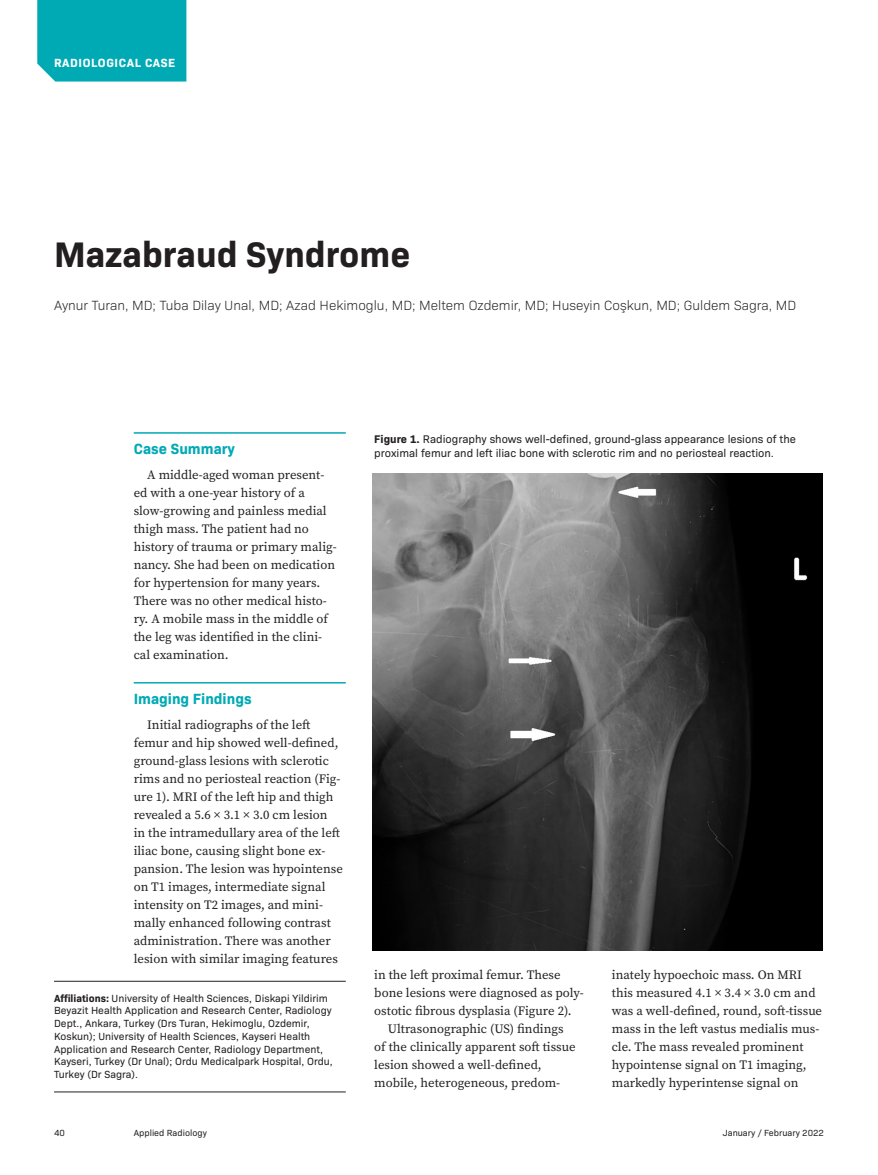
<style>
.page{position:relative;width:878px;height:1175px;background:#fff}
.page>*{position:absolute;margin:0;border:0;box-sizing:border-box;transform-origin:0 0}
.t1{font:700 36px "Bio Sans";color:#231f20}
.Heading-Rad-Case{font:700 15px "Bio Sans";color:#00aab5}
.Author{font:300 13.5px "Bio Sans";color:#231f20}
.Body{font:12.75px/18px "Source Serif Pro";color:#231f20}
.Header-Section{font:700 12px "Bio Sans";letter-spacing:.05em;color:#fff}
.Figure{font:11.25px/13.5px "Bio Sans";color:#231f20}
.Affiliations{font:10.5px/12.8px "Bio Sans";color:#231f20}
.t2{font:9px "Bio Sans";color:#231f20}
.s1{font-weight:700}
</style>
<div class="page">
<div style="left:37px;top:0;width:149px;height:82px;background:#00aab5"></div>
<hr style="left:134px;top:432px;width:212px;height:2px;background:#00aab5">
<hr style="left:134px;top:682px;width:212px;height:1px;background:#00aab5">
<hr style="left:54px;top:981px;width:292px;height:1px;background:#231f20">
<hr style="left:54px;top:1091px;width:292px;height:1px;background:#231f20">
<img style="left:373px;top:473px;width:450px;height:477px">
<p class="Header-Section" style="left:54px;top:54px;width:123px">RADIOLOGICAL CASE</p>
<p class="t1" style="left:54px;top:227px;width:358px">Mazabraud Syndrome</p>
<p class="Author" style="left:54px;top:296px;width:743px">Aynur Turan, MD; Tuba Dilay Unal, MD; Azad Hekimoglu, MD; Meltem Ozdemir, MD; Huseyin Coşkun, MD; Guldem Sagra, MD</p>
<p class="Heading-Rad-Case" style="left:134px;top:437px;width:103px">Case Summary</p>
<p class="Body" style="left:134px;top:465px;width:204px;text-indent:14px">A middle-aged woman present&shy;ed with a one-year history of a slow-growing and painless medial thigh mass. The patient had no history of trauma or primary malig&shy;nancy. She had been on medication for hypertension for many years.<br>There was no other medical histo&shy;ry. A mobile mass in the middle of the leg was identified in the clini&shy;cal examination.</p>
<p class="Heading-Rad-Case" style="left:134px;top:687px;width:119px">Imaging Findings</p>
<p class="Body" style="left:134px;top:715px;width:211px;text-indent:14px">Initial radiographs of the left femur and hip showed well-defined, ground-glass lesions with sclerotic rims and no periosteal reaction (Fig&shy;ure 1). MRI of the left hip and thigh revealed a 5.6 × 3.1 × 3.0 cm lesion<br>in the intramedullary area of the left iliac bone, causing slight bone ex&shy;pansion. The lesion was hypointense on T1 images, intermediate signal intensity on T2 images, and mini&shy;mally enhanced following contrast administration. There was another lesion with similar imaging features</p>
<p class="Affiliations" style="left:54px;top:990px;width:280px"><span class="s1">Affiliations:</span> University of Health Sciences, Diskapi Yildirim Beyazit Health Application and Research Center, Radiology Dept., Ankara, Turkey (Drs Turan, Hekimoglu, Ozdemir, Koskun); University of Health Sciences, Kayseri Health Application and Research Center, Radiology Department, Kayseri, Turkey (Dr Unal); Ordu Medicalpark Hospital, Ordu, Turkey (Dr Sagra).</p>
<p class="Figure" style="left:374px;top:431px;width:423px"><span class="s1">Figure 1.</span> Radiography shows well-defined, ground-glass appearance lesions of the proximal femur and left iliac bone with sclerotic rim and no periosteal reaction.</p>
<p class="Body" style="left:374px;top:966px;width:211px">in the left proximal femur. These bone lesions were diagnosed as poly&shy;ostotic fibrous dysplasia (Figure 2).</p>
<p class="Body" style="left:374px;top:1020px;width:203px;text-indent:14px">Ultrasonographic (US) findings of the clinically apparent soft tissue lesion showed a well-defined, mobile, heterogeneous, predom-</p>
<p class="Body" style="left:612px;top:966px;width:212px">inately hypoechoic mass. On MRI this measured 4.1 × 3.4 × 3.0 cm and was a well-defined, round, soft-tissue mass in the left vastus medialis mus&shy;cle. The mass revealed prominent hypointense signal on T1 imaging, markedly hyperintense signal on</p>
<p class="t2" style="left:54px;top:1126px;width:12px">40</p>
<p class="t2" style="left:134px;top:1126px;width:75px">Applied Radiology</p>
<p class="t2" style="left:722px;top:1126px;width:103px">January / February 2022</p>
</div>
